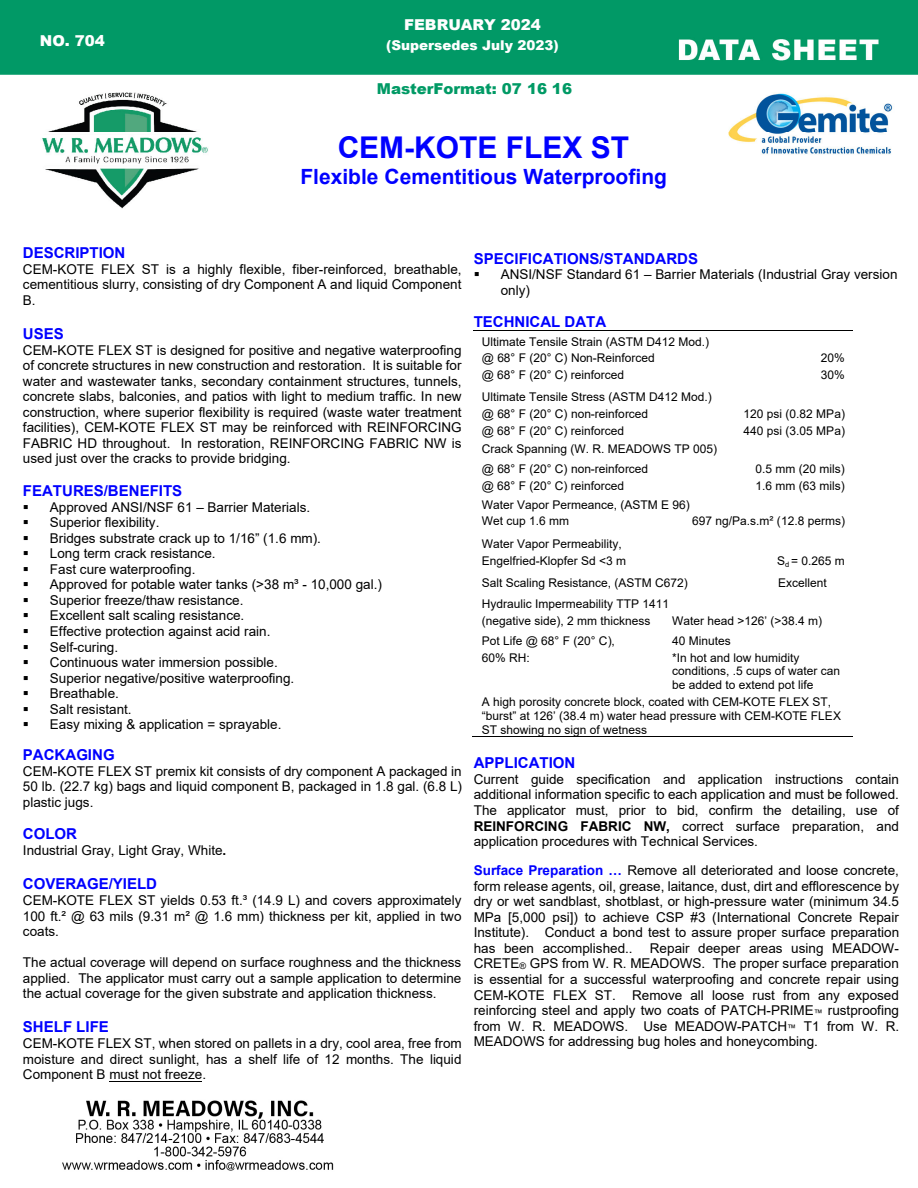
<style>
.page{position:relative;width:918px;height:1188px;background:#fff}
.page>*{position:absolute;margin:0;border:0;box-sizing:border-box;transform-origin:0 0}
.t1{font:700 30px "Arial";color:#00f}
.t2{font:700 21px "Arial";color:#00f}
.t3{font:700 15px "Arial";color:#00f}
.t4{font:900 15px "Arial";color:#009a65}
.t5{font:900 15px "Arial";color:#fff}
.t6{font:13.5px/15.5px "Arial";color:#000;text-align:justify}
.t7{font:900 13.5px "Arial";color:#fff}
.t8{font:12px/16.8px "Arial";color:#000}
.s1{font-weight:700}
.s2{font-weight:700;color:#00f}
.s3{font-size:9px}
</style>
<div class="page">
<img style="left:0;top:0;width:918px;height:1171px">
<div style="left:0;top:264px;width:918px;height:132px;background:#fff"></div>
<div style="left:0;top:396px;width:918px;height:132px;background:#fff"></div>
<div style="left:0;top:529px;width:918px;height:132px;background:#fff"></div>
<div style="left:0;top:661px;width:918px;height:132px;background:#fff"></div>
<div style="left:0;top:793px;width:918px;height:132px;background:#fff"></div>
<div style="left:0;top:925px;width:918px;height:132px;background:#fff"></div>
<hr style="left:474px;top:331px;width:379px;height:1px;background:#000">
<hr style="left:473px;top:736px;width:380px;height:1px;background:#000">
<hr style="left:109px;top:1081px;width:93px;height:1px;background:#000">
<div style="left:246px;top:124px;width:475px;height:96px;background:#fff"></div>
<p class="t5" style="left:40px;top:30px;width:67px">NO. 704</p>
<p class="t5" style="left:404px;top:14px;width:138px">FEBRUARY 2024</p>
<p class="t7" style="left:386px;top:35px;width:174px">(Supersedes July 2023)</p>
<p class="t4" style="left:377px;top:78px;width:197px">MasterFormat: 07 16 16</p>
<h1 class="t1" style="left:338px;top:126px;width:293px">CEM-KOTE FLEX ST</h1>
<h2 class="t2" style="left:300px;top:162px;width:368px">Flexible Cementitious Waterproofing</h2>
<p class="t3" style="left:23px;top:242px;width:104px">DESCRIPTION</p>
<p class="t6" style="left:23px;top:261px;width:440px">CEM-KOTE FLEX ST is a highly flexible, fiber-reinforced, breathable, cementitious slurry, consisting of dry Component A and liquid Component B.</p>
<p class="t3" style="left:23px;top:323px;width:42px">USES</p>
<p class="t6" style="left:23px;top:342px;width:440px">CEM-KOTE FLEX ST is designed for positive and negative waterproofing of concrete structures in new construction and restoration. It is suitable for water and wastewater tanks, secondary containment structures, tunnels, concrete slabs, balconies, and patios with light to medium traffic. In new construction, where superior flexibility is required (waste water treatment facilities), CEM-KOTE FLEX ST may be reinforced with REINFORCING FABRIC HD throughout. In restoration, REINFORCING FABRIC NW is used just over the cracks to provide bridging.</p>
<p class="t3" style="left:23px;top:480px;width:161px">FEATURES/BENEFITS</p>
<p class="t6" style="left:50px;top:499px;width:334px;text-align:left">Approved ANSI/NSF 61 – Barrier Materials.<br>Superior flexibility.<br>Bridges substrate crack up to 1/16” (1.6 mm).<br>Long term crack resistance.<br>Fast cure waterproofing.<br>Approved for potable water tanks (&gt;38 m³ - 10,000 gal.)<br>Superior freeze/thaw resistance.<br>Excellent salt scaling resistance.<br>Effective protection against acid rain.<br>Self-curing.<br>Continuous water immersion possible.<br>Superior negative/positive waterproofing.<br>Breathable.<br>Salt resistant.<br>Easy mixing &amp; application = sprayable.</p>
<p class="t3" style="left:23px;top:744px;width:93px">PACKAGING</p>
<p class="t6" style="left:23px;top:763px;width:441px">CEM-KOTE FLEX ST premix kit consists of dry component A packaged in 50 lb. (22.7 kg) bags and liquid component B, packaged in 1.8 gal. (6.8 L) plastic jugs.</p>
<p class="t3" style="left:23px;top:823px;width:56px">COLOR</p>
<p class="t6" style="left:23px;top:842px;width:205px">Industrial Gray, Light Gray, White<span class="s1">.</span></p>
<p class="t3" style="left:23px;top:873px;width:136px">COVERAGE/YIELD</p>
<p class="t6" style="left:23px;top:892px;width:440px">CEM-KOTE FLEX ST yields 0.53 ft.³ (14.9 L) and covers approximately 100 ft.² @ 63 mils (9.31 m² @ 1.6 mm) thickness per kit, applied in two coats.</p>
<p class="t6" style="left:23px;top:955px;width:440px">The actual coverage will depend on surface roughness and the thickness applied. The applicator must carry out a sample application to determine the actual coverage for the given substrate and application thickness.</p>
<p class="t3" style="left:23px;top:1017px;width:87px">SHELF LIFE</p>
<p class="t6" style="left:23px;top:1036px;width:440px">CEM-KOTE FLEX ST, when stored on pallets in a dry, cool area, free from moisture and direct sunlight, has a shelf life of 12 months. The liquid Component B must not freeze.</p>
<p class="t3" style="left:474px;top:248px;width:226px">SPECIFICATIONS/STANDARDS</p>
<p class="t6" style="left:501px;top:267px;width:398px">ANSI/NSF Standard 61 – Barrier Materials (Industrial Gray version only)</p>
<p class="t3" style="left:474px;top:312px;width:134px">TECHNICAL DATA</p>
<p class="t8" style="left:482px;top:333px;width:229px">Ultimate Tensile Strain (ASTM D412 Mod.) @ 68° F (20° C) Non-Reinforced<br>@ 68° F (20° C) reinforced</p>
<p class="t8" style="left:821px;top:350px;width:25px">20%<br>30%</p>
<p class="t8" style="left:482px;top:389px;width:231px">Ultimate Tensile Stress (ASTM D412 Mod.) @ 68° F (20° C) non-reinforced<br>@ 68° F (20° C) reinforced</p>
<p class="t8" style="left:482px;top:438px;width:237px;line-height:20.2px">Crack Spanning (W. R. MEADOWS TP 005) @ 68° F (20° C) non-reinforced</p>
<p class="t8" style="left:482px;top:477px;width:144px">@ 68° F (20° C) reinforced</p>
<p class="t8" style="left:744px;top:406px;width:103px">120 psi (0.82 MPa)<br>440 psi (3.05 MPa)</p>
<p class="t8" style="left:756px;top:460px;width:91px">0.5 mm (20 mils)<br>1.6 mm (63 mils)</p>
<p class="t8" style="left:482px;top:496px;width:210px">Water Vapor Permeance, (ASTM E 96)<br>Wet cup 1.6 mm</p>
<p class="t8" style="left:692px;top:513px;width:154px">697 ng/Pa.s.m² (12.8 perms)</p>
<p class="t8" style="left:482px;top:536px;width:146px">Water Vapor Permeability,<br>Engelfried-Klopfer Sd &lt;3 m</p>
<p class="t8" style="left:777px;top:552px;width:69px">S<sub>d</sub> = 0.265 m</p>
<p class="t8" style="left:482px;top:574px;width:208px">Salt Scaling Resistance, (ASTM C672)</p>
<p class="t8" style="left:778px;top:574px;width:50px">Excellent</p>
<p class="t8" style="left:482px;top:595px;width:189px;line-height:17.5px">Hydraulic Impermeability TTP 1411 (negative side), 2 mm thickness</p>
<p class="t8" style="left:672px;top:613px;width:152px">Water head &gt;126’ (&gt;38.4 m)</p>
<p class="t8" style="left:482px;top:632px;width:135px">Pot Life @ 68° F (20° C),<br>60% RH:</p>
<p class="t8" style="left:672px;top:632px;width:129px">40 Minutes<br>*In hot and low humidity</p>
<p class="t8" style="left:672px;top:664px;width:169px;line-height:13.8px">conditions, .5 cups of water can be added to extend pot life</p>
<p class="t8" style="left:482px;top:695px;width:361px;line-height:13.8px">A high porosity concrete block, coated with CEM-KOTE FLEX ST, “burst” at 126’ (38.4 m) water head pressure with CEM-KOTE FLEX<br>ST showing no sign of wetness</p>
<p class="t3" style="left:474px;top:752px;width:103px">APPLICATION</p>
<p class="t6" style="left:474px;top:771px;width:427px">Current guide specification and application instructions contain additional information specific to each application and must be followed.<br>The applicator must, prior to bid, confirm the detailing, use of <span class="s1">REINFORCING FABRIC NW,</span> correct surface preparation, and application procedures with Technical Services.</p>
<p class="t6" style="left:474px;top:863px;width:427px"><span class="s2">Surface Preparation …</span> Remove all deteriorated and loose concrete, form release agents, oil, grease, laitance, dust, dirt and efflorescence by dry or wet sandblast, shotblast, or high-pressure water (minimum 34.5<br>MPa [5,000 psi]) to achieve CSP #3 (International Concrete Repair Institute). Conduct a bond test to assure proper surface preparation has been accomplished..</p>
<p class="t6" style="left:474px;top:940px;width:427px;text-indent:176px">Repair deeper areas using MEADOW-CRETE<span class="s3">®</span> GPS from W. R. MEADOWS. The proper surface preparation is essential for a successful waterproofing and concrete repair using CEM-KOTE FLEX ST. Remove all loose rust from any exposed reinforcing steel and apply two coats of PATCH-PRIME<span class="s3">™</span> rustproofing from W. R. MEADOWS. Use MEADOW-PATCH<span class="s3">™</span> T1 from W. R.<br>MEADOWS for addressing bug holes and honeycombing.</p>
</div>
